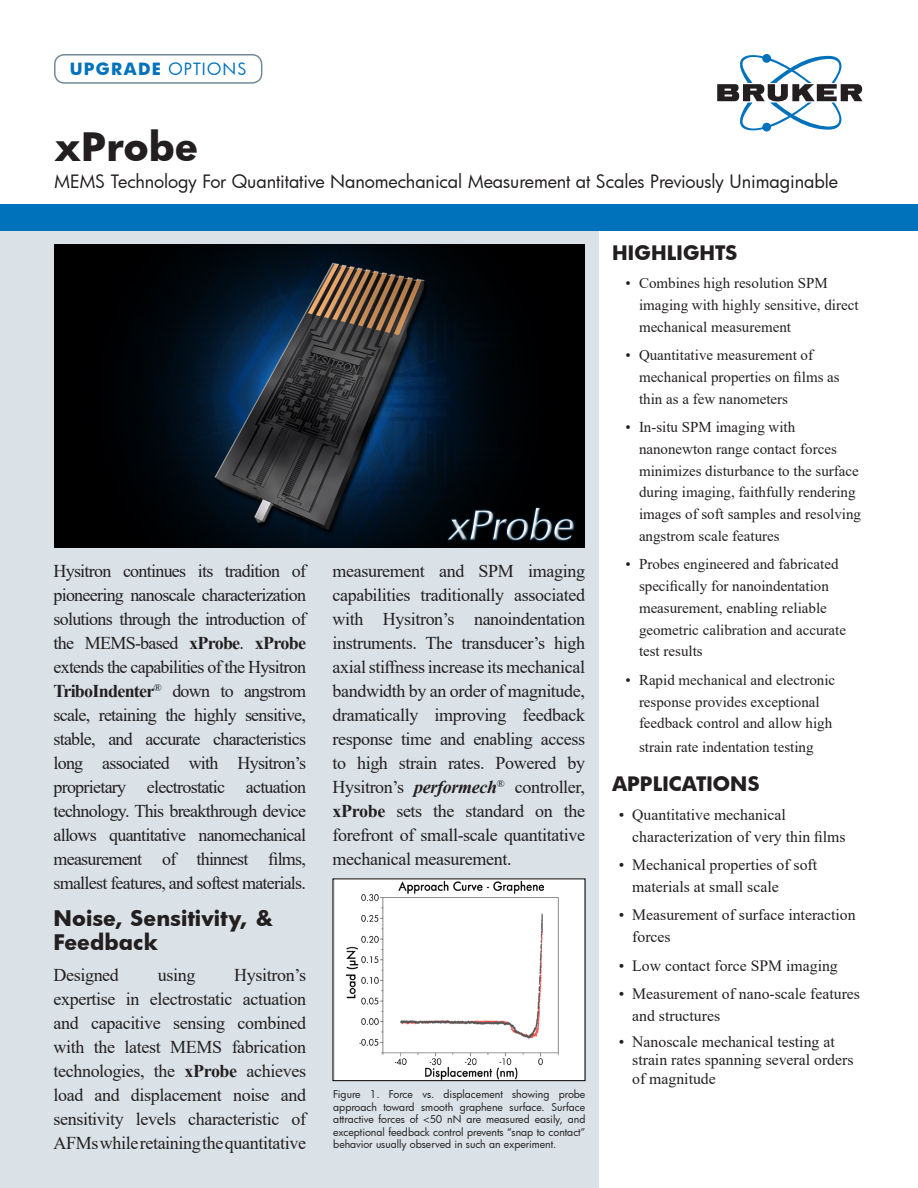
<style>
.page{position:relative;width:918px;height:1188px;background:#fff}
.page>*{position:absolute;margin:0;border:0;box-sizing:border-box;transform-origin:0 0}
.t1{font:700 38.25px "Futura";color:#231f20}
.t2{font:700 21px/24px "Futura";color:#231f20}
.t3{font:700 19.5px "Futura";color:#231f20}
.t4{font:18px/24px "Times New Roman";letter-spacing:-.02em;color:#231f20;text-align:justify}
.t5{font:18px "Futura";letter-spacing:-.005em;color:#231f20}
.t6{font:700 16.5px "Futura";letter-spacing:.08em;color:#0072bc}
.t7{font:15.75px/21.8px "Times New Roman";color:#231f20}
.t8{font:15px/21.8px "Times New Roman";color:#231f20}
.t9{font:10.5px/12.6px "Futura";letter-spacing:-.005em;color:#231f20;text-align:justify}
.s1{font-weight:400}
.s2{font-weight:700}
.s3{font-weight:700;font-style:italic}
</style>
<div class="page">
<div style="left:0;top:218px;width:598px;height:970px;background:#dae2e7"></div>
<img style="left:335px;top:881px;width:248px;height:198px">
<img style="left:54px;top:245px;width:531px;height:302px">
<div style="left:54px;top:54px;width:208px;height:30px;border:2px solid #738a95;border-radius:10px"></div>
<div style="left:0;top:204px;width:918px;height:27px;background:#0072bc"></div>
<svg style="left:717px;top:54px;width:145px;height:78px"></svg>
<p class="t6" style="left:70px;top:57px;width:178px">UPGRADE <span class="s1">OPTIONS</span></p>
<p class="t1" style="left:54px;top:120px;width:146px">xProbe</p>
<p class="t5" style="left:54px;top:169px;width:786px">MEMS Technology For Quantitative Nanomechanical Measurement at Scales Previously Unimaginable</p>
<p class="t4" style="left:53px;top:558px;width:254px">Hysitron continues its tradition of pioneering nanoscale characterization solutions through the introduction of the MEMS-based <span class="s2">xProbe</span>. <span class="s2">xProbe </span>extends the capabilities of the Hysitron <span class="s2">TriboIndenter</span><sup>®</sup> down to angstrom scale, retaining the highly sensitive, stable, and accurate characteristics long associated with Hysitron’s proprietary electrostatic actuation technology. This breakthrough device allows quantitative nanomechanical measurement of thinnest films, smallest features, and softest materials.</p>
<p class="t2" style="left:53px;top:906px;width:221px">Noise, Sensitivity, &amp;<br>Feedback</p>
<p class="t4" style="left:53px;top:962px;width:67px">Designed</p>
<p class="t4" style="left:158px;top:962px;width:39px">using</p>
<p class="t4" style="left:53px;top:962px;width:254px;text-indent:181px">Hysitron’s expertise in electrostatic actuation and capacitive sensing combined with the latest MEMS fabrication technologies, the <span class="s2">xProbe</span> achieves load and displacement noise and sensitivity levels characteristic of AFMs while retaining the quantitative</p>
<p class="t4" style="left:332px;top:558px;width:254px">measurement and SPM imaging capabilities traditionally associated with Hysitron’s nanoindentation instruments. The transducer’s high axial stiffness increase its mechanical bandwidth by an order of magnitude, dramatically improving feedback response time and enabling access to high strain rates. Powered by Hysitron’s <span class="s3">performech</span><sup>®</sup> controller, <span class="s2">xProbe</span> sets the standard on the forefront of small-scale quantitative mechanical measurement.</p>
<p class="t9" style="left:333px;top:1088px;width:254px">Figure 1. Force vs. displacement showing probe approach toward smooth graphene surface. Surface attractive forces of &lt;50 nN are measured easily, and exceptional feedback control prevents “snap to contact” behavior usually observed in such an experiment.</p>
<p class="t3" style="left:612px;top:239px;width:127px">HIGHLIGHTS</p>
<p class="t8" style="left:639px;top:272px;width:221px;text-indent:-14px">• Combines high resolution SPM imaging with highly sensitive, direct mechanical measurement</p>
<p class="t8" style="left:639px;top:344px;width:202px;text-indent:-14px">• Quantitative measurement of mechanical properties on films as thin as a few nanometers</p>
<p class="t8" style="left:639px;top:416px;width:224px;text-indent:-14px">• In-situ SPM imaging with nanonewton range contact forces minimizes disturbance to the surface during imaging, faithfully rendering images of soft samples and resolving angstrom scale features</p>
<p class="t8" style="left:639px;top:553px;width:209px;text-indent:-14px">• Probes engineered and fabricated specifically for nanoindentation measurement, enabling reliable geometric calibration and accurate test results</p>
<p class="t8" style="left:639px;top:669px;width:198px;text-indent:-14px">• Rapid mechanical and electronic response provides exceptional feedback control and allow high</p>
<p class="t8" style="left:639px;top:736px;width:176px">strain rate indentation testing</p>
<p class="t3" style="left:612px;top:770px;width:149px">APPLICATIONS</p>
<p class="t7" style="left:632px;top:803px;width:215px;text-indent:-14px">• Quantitative mechanical characterization of very thin films</p>
<p class="t7" style="left:632px;top:854px;width:187px;text-indent:-14px">• Mechanical properties of soft materials at small scale</p>
<p class="t7" style="left:632px;top:904px;width:225px;text-indent:-14px">• Measurement of surface interaction forces</p>
<p class="t7" style="left:619px;top:954px;width:221px">• Low contact force SPM imaging</p>
<p class="t7" style="left:632px;top:983px;width:229px;text-indent:-14px">• Measurement of nano-scale features and structures</p>
<p class="t7" style="left:632px;top:1031px;width:223px;line-height:18.9px;text-indent:-14px">• Nanoscale mechanical testing at strain rates spanning several orders of magnitude</p>
</div>
